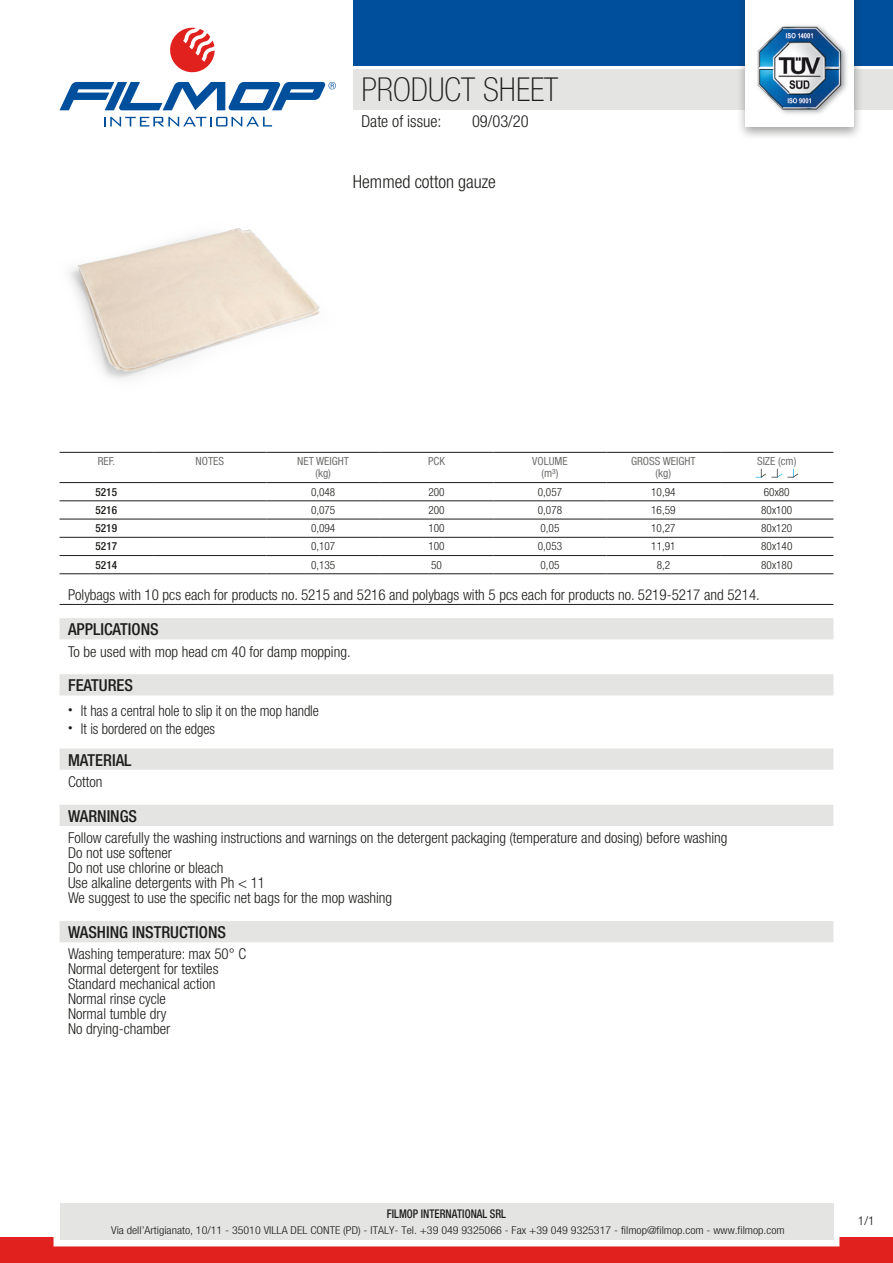
<style>
.page{position:relative;width:893px;height:1263px;background:#fff}
.page>*{position:absolute;margin:0;border:0;box-sizing:border-box;transform-origin:0 0}
.t1{font:100 condensed 33px "Helvetica Neue LT Std";color:#1d1d1b}
.t2{font:300 condensed 18px "Helvetica Neue LT Std";color:#1d1d1b}
.t3{font:500 condensed 16.5px "Helvetica Neue LT Std";color:#1d1d1b}
.t4{font:300 condensed 16.5px "Helvetica Neue LT Std";color:#1d1d1b}
.t5{font:300 condensed 15px/15px "Helvetica Neue LT Std";color:#1d1d1b}
.t6{font:300 condensed 15px "Helvetica Neue LT Std";color:#1d1d1b;scale:.95 1}
.t7{font:300 condensed 12.15px "Helvetica Neue LT Std";color:#1d1d1b;scale:1.11 1}
.t8{font:500 condensed 12px "Helvetica Neue LT Std";color:#1d1d1b;scale:.9 1}
.t9{font:300 condensed 11.25px "Helvetica Neue LT Std";color:#1d1d1b}
.t10{font:condensed 11.25px/12px "Helvetica Neue LT Std";color:#70706f;text-align:center}
.t11{font:500 condensed 11.25px "Helvetica Neue LT Std";color:#1d1d1b}
.t12{font:300 condensed 10.8px "Helvetica Neue LT Std";color:#1d1d1b;scale:1.11 1}
.s1{font-weight:100;font-size:9px}
</style>
<div class="page">
<div style="left:353px;top:69px;width:540px;height:40px;background:#e4e4e3"></div>
<svg style="left:170px;top:28px;width:45px;height:45px"></svg>
<svg style="left:105px;top:117px;width:167px;height:9px"></svg>
<svg style="left:60px;top:82px;width:276px;height:28px"></svg>
<div style="left:353px;top:0;width:540px;height:66px;background:#004f9c"></div>
<div style="left:736px;top:0;width:127px;height:141px;background:#1d1d1b;opacity:.4"></div>
<div style="left:745px;top:0;width:109px;height:127px;background:#fff"></div>
<img style="left:757px;top:25px;width:90px;height:89px">
<div style="left:0;top:1237px;width:893px;height:26px;background:#e1211e"></div>
<div style="left:54px;top:1197px;width:785px;height:49px;border:12px solid #fff"></div>
<div style="left:60px;top:1203px;width:773px;height:37px;background:#e4e4e3"></div>
<img style="left:70px;top:228px;width:250px;height:151px">
<hr style="left:60px;top:452px;width:93px;height:1px;background:#1d1d1b">
<hr style="left:153px;top:452px;width:113px;height:1px;background:#1d1d1b">
<hr style="left:266px;top:452px;width:114px;height:1px;background:#1d1d1b">
<hr style="left:380px;top:452px;width:113px;height:1px;background:#1d1d1b">
<hr style="left:493px;top:452px;width:114px;height:1px;background:#1d1d1b">
<hr style="left:607px;top:452px;width:113px;height:1px;background:#1d1d1b">
<hr style="left:720px;top:452px;width:113px;height:1px;background:#1d1d1b">
<hr style="left:60px;top:482px;width:93px;height:1px;background:#1d1d1b">
<hr style="left:153px;top:482px;width:113px;height:1px;background:#1d1d1b">
<hr style="left:266px;top:482px;width:114px;height:1px;background:#1d1d1b">
<hr style="left:380px;top:482px;width:113px;height:1px;background:#1d1d1b">
<hr style="left:493px;top:482px;width:114px;height:1px;background:#1d1d1b">
<hr style="left:607px;top:482px;width:113px;height:1px;background:#1d1d1b">
<hr style="left:720px;top:482px;width:113px;height:1px;background:#1d1d1b">
<hr style="left:60px;top:501px;width:93px;height:1px;background:#1d1d1b">
<hr style="left:153px;top:501px;width:113px;height:1px;background:#1d1d1b">
<hr style="left:266px;top:501px;width:114px;height:1px;background:#1d1d1b">
<hr style="left:380px;top:501px;width:113px;height:1px;background:#1d1d1b">
<hr style="left:493px;top:501px;width:114px;height:1px;background:#1d1d1b">
<hr style="left:607px;top:501px;width:113px;height:1px;background:#1d1d1b">
<hr style="left:720px;top:501px;width:113px;height:1px;background:#1d1d1b">
<hr style="left:60px;top:519px;width:93px;height:1px;background:#1d1d1b">
<hr style="left:153px;top:519px;width:113px;height:1px;background:#1d1d1b">
<hr style="left:266px;top:519px;width:114px;height:1px;background:#1d1d1b">
<hr style="left:380px;top:519px;width:113px;height:1px;background:#1d1d1b">
<hr style="left:493px;top:519px;width:114px;height:1px;background:#1d1d1b">
<hr style="left:607px;top:519px;width:113px;height:1px;background:#1d1d1b">
<hr style="left:720px;top:519px;width:113px;height:1px;background:#1d1d1b">
<hr style="left:60px;top:537px;width:93px;height:1px;background:#1d1d1b">
<hr style="left:153px;top:537px;width:113px;height:1px;background:#1d1d1b">
<hr style="left:266px;top:537px;width:114px;height:1px;background:#1d1d1b">
<hr style="left:380px;top:537px;width:113px;height:1px;background:#1d1d1b">
<hr style="left:493px;top:537px;width:114px;height:1px;background:#1d1d1b">
<hr style="left:607px;top:537px;width:113px;height:1px;background:#1d1d1b">
<hr style="left:720px;top:537px;width:113px;height:1px;background:#1d1d1b">
<hr style="left:60px;top:555px;width:93px;height:1px;background:#1d1d1b">
<hr style="left:60px;top:573px;width:93px;height:1px;background:#1d1d1b">
<hr style="left:153px;top:555px;width:113px;height:1px;background:#1d1d1b">
<hr style="left:153px;top:573px;width:113px;height:1px;background:#1d1d1b">
<hr style="left:266px;top:555px;width:114px;height:1px;background:#1d1d1b">
<hr style="left:266px;top:573px;width:114px;height:1px;background:#1d1d1b">
<hr style="left:380px;top:555px;width:113px;height:1px;background:#1d1d1b">
<hr style="left:380px;top:573px;width:113px;height:1px;background:#1d1d1b">
<hr style="left:493px;top:555px;width:114px;height:1px;background:#1d1d1b">
<hr style="left:493px;top:573px;width:114px;height:1px;background:#1d1d1b">
<hr style="left:607px;top:555px;width:113px;height:1px;background:#1d1d1b">
<hr style="left:607px;top:573px;width:113px;height:1px;background:#1d1d1b">
<hr style="left:720px;top:555px;width:113px;height:1px;background:#1d1d1b">
<hr style="left:720px;top:573px;width:113px;height:1px;background:#1d1d1b">
<svg style="left:755px;top:469px;width:43px;height:9px"></svg>
<hr style="left:60px;top:604px;width:773px;height:1px;background:#1d1d1b">
<div style="left:60px;top:618px;width:773px;height:21px;background:#e4e4e3"></div>
<div style="left:60px;top:674px;width:773px;height:21px;background:#e4e4e3"></div>
<div style="left:60px;top:748px;width:773px;height:22px;background:#e4e4e3"></div>
<div style="left:60px;top:805px;width:773px;height:21px;background:#e4e4e3"></div>
<div style="left:60px;top:921px;width:773px;height:21px;background:#e4e4e3"></div>
<h1 class="t1" style="left:361px;top:71px;width:198px">PRODUCT SHEET</h1>
<p class="t4" style="left:361px;top:111px;width:82px">Date of issue:</p>
<p class="t4" style="left:472px;top:111px;width:58px">09/03/20</p>
<p class="t2" style="left:353px;top:171px;width:144px">Hemmed cotton gauze</p>
<p class="t10" style="left:98px;top:455px;width:19px">REF.</p>
<p class="t10" style="left:195px;top:455px;width:30px">NOTES</p>
<p class="t10" style="left:297px;top:455px;width:53px">NET WEIGHT (kg)</p>
<p class="t10" style="left:428px;top:455px;width:18px">PCK</p>
<p class="t10" style="left:532px;top:455px;width:37px">VOLUME (m³)</p>
<p class="t10" style="left:631px;top:455px;width:66px">GROSS WEIGHT (kg)</p>
<p class="t10" style="left:757px;top:455px;width:41px">SIZE (cm)</p>
<p class="t11" style="left:95px;top:485px;width:23px">5215</p>
<p class="t9" style="left:311px;top:485px;width:26px">0,048</p>
<p class="t9" style="left:428px;top:485px;width:18px">200</p>
<p class="t9" style="left:538px;top:485px;width:26px">0,057</p>
<p class="t9" style="left:651px;top:485px;width:26px">10,94</p>
<p class="t9" style="left:764px;top:485px;width:27px">60x80</p>
<p class="t11" style="left:96px;top:503px;width:23px">5216</p>
<p class="t9" style="left:311px;top:503px;width:26px">0,075</p>
<p class="t9" style="left:428px;top:503px;width:18px">200</p>
<p class="t9" style="left:538px;top:503px;width:26px">0,078</p>
<p class="t9" style="left:651px;top:503px;width:26px">16,59</p>
<p class="t9" style="left:761px;top:503px;width:33px">80x100</p>
<p class="t11" style="left:96px;top:521px;width:23px">5219</p>
<p class="t9" style="left:311px;top:522px;width:26px">0,094</p>
<p class="t9" style="left:428px;top:522px;width:18px">100</p>
<p class="t9" style="left:541px;top:522px;width:20px">0,05</p>
<p class="t9" style="left:651px;top:522px;width:26px">10,27</p>
<p class="t9" style="left:761px;top:522px;width:33px">80x120</p>
<p class="t11" style="left:96px;top:540px;width:23px">5217</p>
<p class="t9" style="left:311px;top:540px;width:26px">0,107</p>
<p class="t9" style="left:428px;top:540px;width:18px">100</p>
<p class="t9" style="left:538px;top:540px;width:26px">0,053</p>
<p class="t9" style="left:651px;top:540px;width:26px">11,91</p>
<p class="t9" style="left:761px;top:540px;width:33px">80x140</p>
<p class="t11" style="left:96px;top:558px;width:23px">5214</p>
<p class="t9" style="left:311px;top:558px;width:26px">0,135</p>
<p class="t9" style="left:431px;top:558px;width:12px">50</p>
<p class="t9" style="left:541px;top:558px;width:20px">0,05</p>
<p class="t9" style="left:657px;top:558px;width:15px">8,2</p>
<p class="t9" style="left:761px;top:558px;width:33px">80x180</p>
<p class="t5" style="left:68px;top:587px;width:693px">Polybags with 10 pcs each for products no. 5215 and 5216 and polybags with 5 pcs each for products no. 5219-5217 and 5214.</p>
<p class="t3" style="left:68px;top:619px;width:92px">APPLICATIONS</p>
<p class="t5" style="left:68px;top:644px;width:284px">To be used with mop head cm 40 for damp mopping.</p>
<p class="t3" style="left:68px;top:675px;width:67px">FEATURES</p>
<p class="t6" style="left:68px;top:702px;width:266px"><span class="s1">•</span> It has a central hole to slip it on the mop handle</p>
<p class="t6" style="left:68px;top:720px;width:156px"><span class="s1">•</span> It is bordered on the edges</p>
<p class="t3" style="left:68px;top:750px;width:65px">MATERIAL</p>
<p class="t5" style="left:68px;top:774px;width:36px">Cotton</p>
<p class="t3" style="left:68px;top:806px;width:71px">WARNINGS</p>
<p class="t5" style="left:68px;top:830px;width:661px">Follow carefully the washing instructions and warnings on the detergent packaging (temperature and dosing) before washing Do not use softener<br>Do not use chlorine or bleach<br>Use alkaline detergents with Ph &lt; 11<br>We suggest to use the specific net bags for the mop washing</p>
<p class="t3" style="left:68px;top:922px;width:160px">WASHING INSTRUCTIONS</p>
<p class="t5" style="left:68px;top:946px;width:180px">Washing temperature: max 50° C<br>Normal detergent for textiles<br>Standard mechanical action<br>Normal rinse cycle<br>Normal tumble dry<br>No drying-chamber</p>
<p class="t8" style="left:387px;top:1207px;width:134px">FILMOP INTERNATIONAL SRL</p>
<p class="t12" style="left:111px;top:1224px;width:608px">Via dell’Artigianato, 10/11 - 35010 VILLA DEL CONTE (PD) - ITALY- Tel. +39 049 9325066 - Fax +39 049 9325317 - filmop@filmop.com - www.filmop.com</p>
<p class="t7" style="left:858px;top:1214px;width:17px">1/1</p>
</div>
